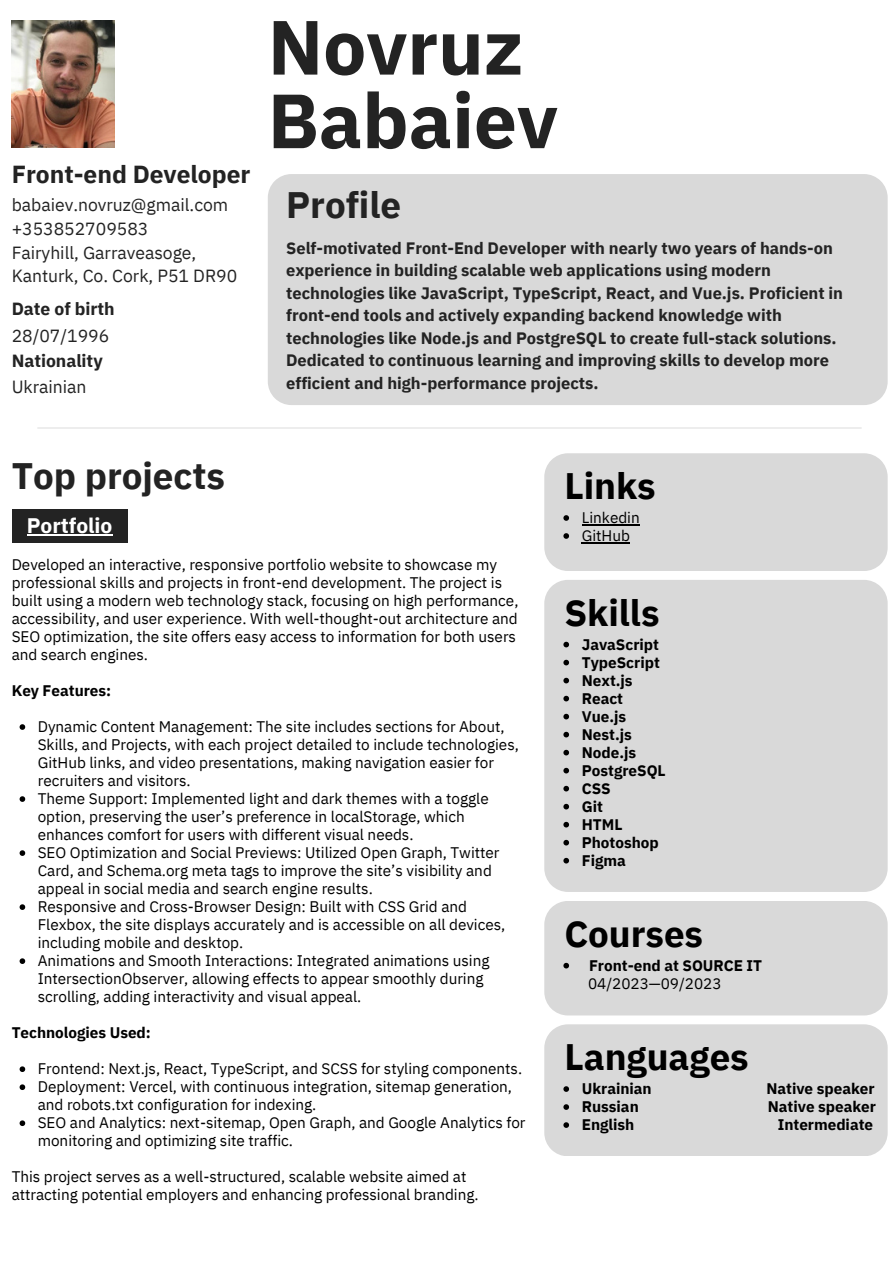
<style>
.page{position:relative;width:894px;height:1264px;background:#fff}
.page>*{position:absolute;margin:0;border:0;box-sizing:border-box;transform-origin:0 0}
.t1{font:700 76.65px/73.5px "IBM Plex Sans";color:#232323}
.t2{font:700 36.75px "IBM Plex Sans";color:#000}
.t3{font:700 36.75px "IBM Plex Sans";color:#232323}
.t4{font:700 24.6px "IBM Plex Sans";color:#232323}
.t5{font:700 21px "IBM Plex Sans";color:#fff}
.t6{font:17.55px/23.7px "IBM Plex Sans";color:#232323}
.t7{font:700 17.55px/26px "IBM Plex Sans";color:#232323}
.t8{font:700 16.5px/22.5px "IBM Plex Sans";color:#232323}
.t9{font:15.3px/18px "IBM Plex Sans";color:#000}
.t10{font:700 15.3px "IBM Plex Sans";color:#000}
.s1{font-weight:400}
</style>
<div class="page">
<img style="left:12px;top:21px;width:102px;height:127px">
<div style="left:268px;top:174px;width:619px;height:231px;background:#d9d9d9"></div>
<div style="left:544px;top:901px;width:343px;height:114px;background:#d9d9d9"></div>
<div style="left:544px;top:580px;width:343px;height:312px;background:#d9d9d9"></div>
<svg style="left:563px;top:641px;width:6px;height:6px"></svg>
<svg style="left:563px;top:659px;width:6px;height:6px"></svg>
<svg style="left:563px;top:677px;width:6px;height:6px"></svg>
<svg style="left:563px;top:695px;width:6px;height:6px"></svg>
<svg style="left:563px;top:713px;width:6px;height:6px"></svg>
<svg style="left:563px;top:731px;width:6px;height:6px"></svg>
<svg style="left:563px;top:749px;width:6px;height:6px"></svg>
<svg style="left:563px;top:767px;width:6px;height:6px"></svg>
<svg style="left:563px;top:785px;width:6px;height:6px"></svg>
<svg style="left:563px;top:803px;width:6px;height:6px"></svg>
<svg style="left:563px;top:821px;width:6px;height:6px"></svg>
<svg style="left:563px;top:839px;width:6px;height:6px"></svg>
<svg style="left:563px;top:857px;width:6px;height:6px"></svg>
<div style="left:544px;top:1024px;width:343px;height:132px;background:#d9d9d9"></div>
<svg style="left:563px;top:1086px;width:6px;height:5px"></svg>
<svg style="left:563px;top:1104px;width:6px;height:5px"></svg>
<svg style="left:563px;top:1122px;width:6px;height:5px"></svg>
<div style="left:544px;top:453px;width:343px;height:118px;background:#d9d9d9"></div>
<hr style="left:581px;top:542px;width:48px;height:1px;background:#000">
<svg style="left:20px;top:724px;width:5px;height:5px"></svg>
<svg style="left:20px;top:796px;width:5px;height:5px"></svg>
<svg style="left:20px;top:850px;width:5px;height:5px"></svg>
<svg style="left:20px;top:904px;width:5px;height:5px"></svg>
<svg style="left:20px;top:958px;width:5px;height:5px"></svg>
<svg style="left:20px;top:1066px;width:5px;height:5px"></svg>
<svg style="left:20px;top:1084px;width:5px;height:5px"></svg>
<svg style="left:20px;top:1120px;width:5px;height:5px"></svg>
<div style="left:12px;top:509px;width:115px;height:33px;background:#232323"></div>
<hr style="left:27px;top:534px;width:85px;height:1px;background:#fff">
<p class="t4" style="left:12px;top:158px;width:240px">Front-end Developer</p>
<p class="t6" style="left:12px;top:192px;width:227px">babaiev.novruz@gmail.com +353852709583<br>Fairyhill, Garraveasoge,<br>Kanturk, Co. Cork, P51 DR90</p>
<p class="t7" style="left:12px;top:296px;width:104px">Date of birth<br><span class="s1">28/07/1996<br></span>Nationality<br><span class="s1">Ukrainian</span></p>
<p class="t1" style="left:268px;top:9px;width:292px">Novruz<br>Babaiev</p>
<p class="t3" style="left:286px;top:181px;width:116px">Profile</p>
<p class="t8" style="left:286px;top:236px;width:558px">Self-motivated Front-End Developer with nearly two years of hands-on experience in building scalable web applications using modern technologies like JavaScript, TypeScript, React, and Vue.js. Proficient in front-end tools and actively expanding backend knowledge with technologies like Node.js and PostgreSQL to create full-stack solutions.<br>Dedicated to continuous learning and improving skills to develop more efficient and high-performance projects.</p>
<p class="t3" style="left:12px;top:451px;width:215px">Top projects</p>
<p class="t5" style="left:27px;top:511px;width:87px">Portfolio</p>
<p class="t2" style="left:564px;top:462px;width:93px">Links</p>
<h2 class="t9" style="left:581px;top:508px;width:59px">Linkedin</h2>
<p class="t9" style="left:581px;top:526px;width:50px">GitHub</p>
<p class="t9" style="left:12px;top:555px;width:508px">Developed an interactive, responsive portfolio website to showcase my professional skills and projects in front-end development. The project is built using a modern web technology stack, focusing on high performance, accessibility, and user experience. With well-thought-out architecture and SEO optimization, the site offers easy access to information for both users and search engines.</p>
<p class="t10" style="left:12px;top:680px;width:101px">Key Features:</p>
<p class="t9" style="left:38px;top:717px;width:482px">Dynamic Content Management: The site includes sections for About, Skills, and Projects, with each project detailed to include technologies, GitHub links, and video presentations, making navigation easier for recruiters and visitors.</p>
<p class="t9" style="left:38px;top:789px;width:452px">Theme Support: Implemented light and dark themes with a toggle option, preserving the user’s preference in localStorage, which enhances comfort for users with different visual needs.</p>
<p class="t9" style="left:38px;top:843px;width:463px">SEO Optimization and Social Previews: Utilized Open Graph, Twitter<br>Card, and Schema.org meta tags to improve the site’s visibility and appeal in social media and search engine results.</p>
<p class="t9" style="left:38px;top:897px;width:469px">Responsive and Cross-Browser Design: Built with CSS Grid and<br>Flexbox, the site displays accurately and is accessible on all devices, including mobile and desktop.</p>
<p class="t9" style="left:38px;top:951px;width:453px">Animations and Smooth Interactions: Integrated animations using<br>IntersectionObserver, allowing effects to appear smoothly during scrolling, adding interactivity and visual appeal.</p>
<h2 class="t10" style="left:12px;top:1022px;width:141px">Technologies Used:</h2>
<p class="t9" style="left:38px;top:1059px;width:486px">Frontend: Next.js, React, TypeScript, and SCSS for styling components.</p>
<p class="t9" style="left:38px;top:1077px;width:475px">Deployment: Vercel, with continuous integration, sitemap generation, and robots.txt configuration for indexing.</p>
<h2 class="t9" style="left:38px;top:1113px;width:489px">SEO and Analytics: next-sitemap, Open Graph, and Google Analytics for monitoring and optimizing site traffic.</h2>
<p class="t9" style="left:12px;top:1167px;width:468px">This project serves as a well-structured, scalable website aimed at attracting potential employers and enhancing professional branding.</p>
<h4 class="t2" style="left:564px;top:588px;width:97px">Skills</h4>
<p class="t10" style="left:581px;top:634px;width:79px">JavaScript</p>
<h2 class="t10" style="left:581px;top:652px;width:79px">TypeScript</h2>
<h3 class="t10" style="left:581px;top:670px;width:52px">Next.js</h3>
<p class="t10" style="left:581px;top:688px;width:43px">React</p>
<h6 class="t10" style="left:581px;top:706px;width:46px">Vue.js</h6>
<p class="t10" style="left:581px;top:724px;width:51px">Nest.js</p>
<p class="t10" style="left:581px;top:742px;width:56px">Node.js</p>
<p class="t10" style="left:581px;top:760px;width:85px">PostgreSQL</p>
<p class="t10" style="left:581px;top:778px;width:31px">CSS</p>
<p class="t10" style="left:581px;top:796px;width:23px">Git</p>
<h6 class="t10" style="left:581px;top:814px;width:42px">HTML</h6>
<p class="t10" style="left:581px;top:832px;width:78px">Photoshop</p>
<p class="t10" style="left:581px;top:850px;width:46px">Figma</p>
<h5 class="t2" style="left:564px;top:909px;width:140px">Courses</h5>
<h1 class="t10" style="left:589px;top:955px;width:174px">Front-end at SOURCE IT</h1>
<h2 class="t9" style="left:588px;top:974px;width:135px">04/2023—09/2023</h2>
<p class="t2" style="left:564px;top:1032px;width:186px">Languages</p>
<p class="t10" style="left:581px;top:1078px;width:71px">Ukrainian</p>
<p class="t10" style="left:766px;top:1078px;width:110px">Native speaker</p>
<h2 class="t10" style="left:581px;top:1096px;width:58px">Russian</h2>
<h2 class="t10" style="left:767px;top:1096px;width:110px">Native speaker</h2>
<p class="t10" style="left:581px;top:1114px;width:54px">English</p>
<p class="t10" style="left:777px;top:1114px;width:97px">Intermediate</p>
</div>
